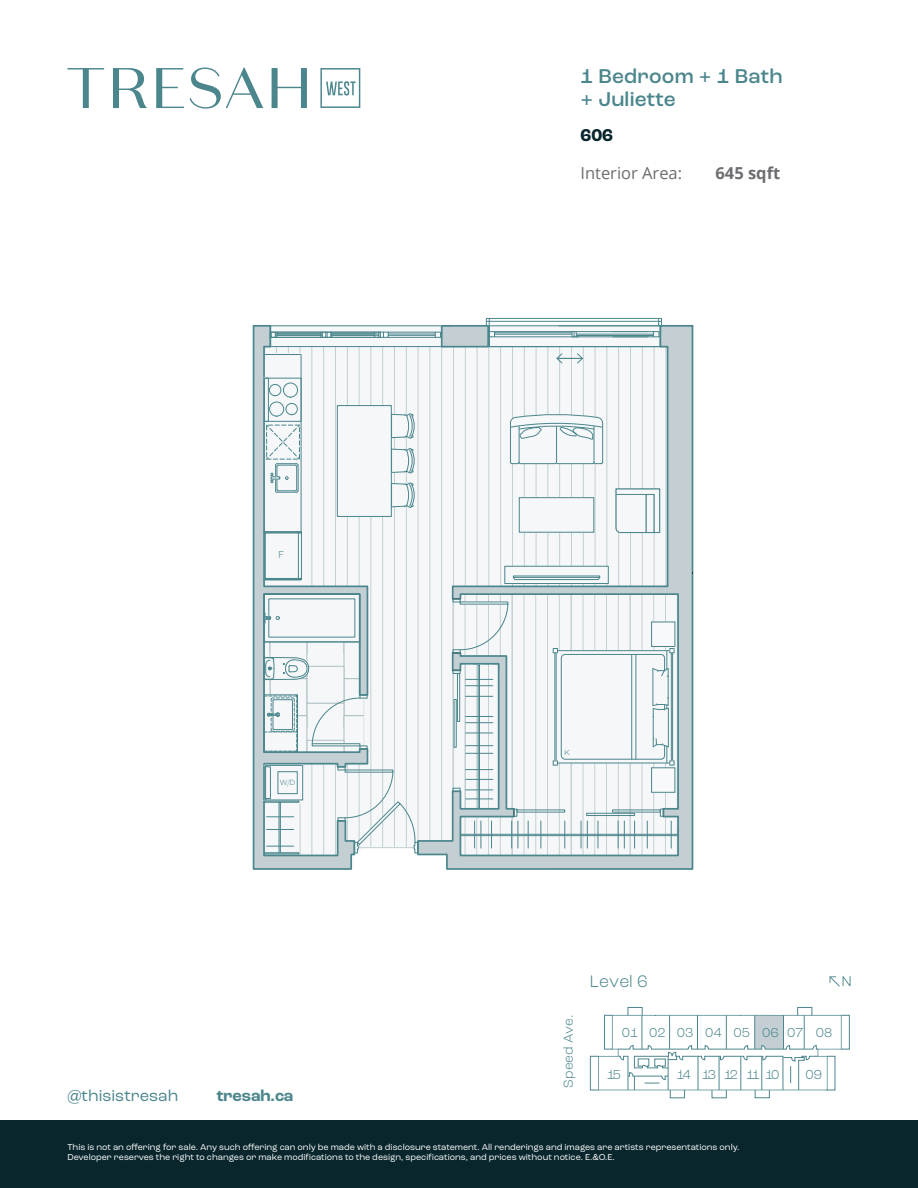
<style>
.page{position:relative;width:918px;height:1188px;background:#fff}
.page>*{position:absolute;margin:0;border:0;box-sizing:border-box;transform-origin:0 0}
.Unit_Title{font:500 21px/22.5px "Roc Grotesk";letter-spacing:.01em;color:#4b868d}
.Unit_Number{font:700 18px "Roc Grotesk";color:#08262c}
.t1{font:300 17.55px "Roc Grotesk";color:#4d868d}
.t2{font:16.5px "Roc Grotesk";color:#4b868d}
.Unit_Size{font:16.5px "Open Sans";color:#6c6d70}
.t3{font:700 16.5px "Roc Grotesk";color:#4b868d}
.Unit_Size-2{font:700 16.5px "Open Sans";color:#6c6d70}
.t4{font:300 13.65px "Roc Grotesk";color:#4d868d}
.t5{font:300 10.5px "Roc Grotesk";color:#4d868d}
.t6{font:9px/10.8px "Roc Grotesk";color:#fff}
.t7{font:300 7.95px "Roc Grotesk";color:#4b868d}
</style>
<div class="page">
<div style="left:628px;top:1007px;width:15px;height:9px;border:1px solid #4d868d"></div>
<div style="left:797px;top:1007px;width:15px;height:9px;border:1px solid #4d868d"></div>
<div style="left:755px;top:1090px;width:15px;height:8px;border:1px solid #4d868d"></div>
<div style="left:712px;top:1090px;width:15px;height:8px;border:1px solid #4d868d"></div>
<div style="left:670px;top:1090px;width:15px;height:8px;border:1px solid #4d868d"></div>
<div style="left:590px;top:1056px;width:9px;height:34px;border:1px solid #4d868d"></div>
<div style="left:841px;top:1015px;width:9px;height:34px;border:1px solid #4d868d"></div>
<svg style="left:598px;top:1015px;width:244px;height:76px"></svg>
<div style="left:489px;top:321px;width:170px;height:5px;border:1px solid #4b868d"></div>
<div style="left:486px;top:318px;width:176px;height:8px;border:1px solid #4b868d"></div>
<svg style="left:369px;top:347px;width:47px;height:507px;fill:#f5f7f8"></svg>
<svg style="left:416px;top:324px;width:278px;height:546px"></svg>
<div style="left:441px;top:325px;width:48px;height:23px;background:#c3cfd3;border:2px solid #4b868d"></div>
<svg style="left:252px;top:325px;width:117px;height:545px"></svg>
<svg style="left:338px;top:767px;width:80px;height:86px"></svg>
<svg style="left:453px;top:670px;width:7px;height:4px"></svg>
<svg style="left:453px;top:788px;width:7px;height:3px"></svg>
<svg style="left:453px;top:591px;width:55px;height:63px"></svg>
<svg style="left:660px;top:809px;width:4px;height:8px"></svg>
<div style="left:586px;top:813px;width:49px;height:3px;border:1px solid #4b868d"></div>
<div style="left:489px;top:326px;width:172px;height:21px;border:1px solid #4b868d"></div>
<svg style="left:473px;top:663px;width:26px;height:8px"></svg>
<svg style="left:263px;top:591px;width:107px;height:162px"></svg>
<div style="left:457px;top:673px;width:3px;height:49px;border:1px solid #4b868d"></div>
<div style="left:652px;top:768px;width:23px;height:24px;background:#f7f9fa"></div>
<div style="left:652px;top:622px;width:23px;height:24px;background:#f7f9fa"></div>
<div style="left:651px;top:622px;width:24px;height:25px;border:1px solid #4d868d"></div>
<svg style="left:616px;top:489px;width:44px;height:44px"></svg>
<hr style="left:616px;top:494px;width:31px;height:1px;background:#4d868d">
<div style="left:322px;top:332px;width:10px;height:6px;border:1px solid #4b868d"></div>
<svg style="left:435px;top:332px;width:6px;height:6px"></svg>
<hr style="left:388px;top:334px;width:47px;height:1px;background:#4b868d">
<hr style="left:388px;top:335px;width:47px;height:1px;background:#4b868d">
<hr style="left:388px;top:337px;width:47px;height:1px;background:#4b868d">
<hr style="left:388px;top:332px;width:47px;height:1px;background:#4b868d">
<div style="left:379px;top:332px;width:9px;height:6px;border:1px solid #4b868d"></div>
<hr style="left:277px;top:334px;width:44px;height:1px;background:#4b868d">
<hr style="left:277px;top:335px;width:44px;height:1px;background:#4b868d">
<hr style="left:277px;top:337px;width:44px;height:1px;background:#4b868d">
<hr style="left:277px;top:332px;width:44px;height:1px;background:#4b868d">
<svg style="left:270px;top:327px;width:7px;height:19px"></svg>
<hr style="left:331px;top:334px;width:44px;height:1px;background:#4b868d">
<hr style="left:331px;top:335px;width:44px;height:1px;background:#4b868d">
<hr style="left:331px;top:337px;width:44px;height:1px;background:#4b868d">
<hr style="left:331px;top:332px;width:44px;height:1px;background:#4b868d">
<svg style="left:375px;top:332px;width:9px;height:6px"></svg>
<div style="left:321px;top:332px;width:10px;height:6px;border:1px solid #4b868d"></div>
<hr style="left:270px;top:326px;width:181px;height:1px;background:#4b868d">
<hr style="left:270px;top:346px;width:181px;height:1px;background:#4b868d">
<svg style="left:553px;top:648px;width:121px;height:117px"></svg>
<div style="left:519px;top:498px;width:75px;height:34px;background:#f5f7f8"></div>
<div style="left:519px;top:497px;width:75px;height:35px;border:1px solid #4b868d"></div>
<div style="left:505px;top:566px;width:103px;height:18px;background:linear-gradient(to right,#f3f6f7,#f3f6f7)"></div>
<div style="left:505px;top:566px;width:104px;height:18px;border:1px solid #4b868d"></div>
<svg style="left:510px;top:414px;width:93px;height:50px"></svg>
<svg style="left:513px;top:576px;width:87px;height:4px"></svg>
<div style="left:264px;top:578px;width:38px;height:2px;border:1px solid #4b868d"></div>
<div style="left:264px;top:531px;width:38px;height:2px;border:1px solid #4b868d"></div>
<div style="left:265px;top:533px;width:37px;height:46px;border:1px solid #4b868d"></div>
<hr style="left:298px;top:533px;width:1px;height:45px;background:#4b868d">
<svg style="left:264px;top:354px;width:38px;height:178px"></svg>
<svg style="left:265px;top:765px;width:38px;height:36px"></svg>
<div style="left:278px;top:771px;width:20px;height:23px;border:1px solid #4b868d"></div>
<hr style="left:265px;top:766px;width:1px;height:34px;background:#4b868d">
<div style="left:279px;top:802px;width:2px;height:51px;border:1px solid #4b868d"></div>
<svg style="left:267px;top:846px;width:27px;height:1px"></svg>
<svg style="left:267px;top:829px;width:27px;height:1px"></svg>
<svg style="left:267px;top:817px;width:27px;height:1px"></svg>
<div style="left:264px;top:801px;width:35px;height:2px;border:1px solid #4b868d"></div>
<div style="left:264px;top:852px;width:35px;height:2px;border:1px solid #4b868d"></div>
<div style="left:460px;top:834px;width:218px;height:2px;border:1px solid #4b868d"></div>
<svg style="left:565px;top:821px;width:1px;height:27px"></svg>
<svg style="left:541px;top:821px;width:1px;height:27px"></svg>
<svg style="left:528px;top:821px;width:1px;height:27px"></svg>
<svg style="left:511px;top:809px;width:8px;height:39px"></svg>
<svg style="left:491px;top:821px;width:1px;height:27px"></svg>
<svg style="left:481px;top:821px;width:1px;height:27px"></svg>
<svg style="left:474px;top:821px;width:1px;height:27px"></svg>
<svg style="left:671px;top:821px;width:1px;height:27px"></svg>
<svg style="left:647px;top:821px;width:1px;height:27px"></svg>
<svg style="left:634px;top:821px;width:1px;height:27px"></svg>
<svg style="left:618px;top:821px;width:7px;height:27px"></svg>
<svg style="left:598px;top:821px;width:1px;height:27px"></svg>
<svg style="left:581px;top:821px;width:7px;height:27px"></svg>
<div style="left:478px;top:665px;width:2px;height:144px;border:1px solid #4b868d"></div>
<svg style="left:466px;top:679px;width:33px;height:121px"></svg>
<hr style="left:576px;top:334px;width:78px;height:1px;background:#4b868d">
<hr style="left:576px;top:335px;width:78px;height:1px;background:#4b868d">
<hr style="left:613px;top:337px;width:41px;height:1px;background:#4b868d">
<hr style="left:613px;top:331px;width:41px;height:1px;background:#4b868d">
<svg style="left:653px;top:319px;width:8px;height:28px"></svg>
<hr style="left:495px;top:333px;width:77px;height:1px;background:#4b868d">
<hr style="left:495px;top:334px;width:77px;height:1px;background:#4b868d">
<hr style="left:495px;top:337px;width:153px;height:1px;background:#4b868d">
<hr style="left:495px;top:331px;width:153px;height:1px;background:#4b868d">
<svg style="left:486px;top:319px;width:9px;height:28px"></svg>
<svg style="left:572px;top:331px;width:7px;height:6px"></svg>
<svg style="left:556px;top:353px;width:28px;height:11px"></svg>
<div style="left:337px;top:406px;width:54px;height:110px;background:#f5f7f8"></div>
<div style="left:337px;top:405px;width:55px;height:112px;border:1px solid #4b868d"></div>
<svg style="left:391px;top:412px;width:25px;height:28px"></svg>
<svg style="left:391px;top:447px;width:25px;height:28px"></svg>
<svg style="left:391px;top:481px;width:25px;height:28px"></svg>
<div style="left:0;top:1120px;width:918px;height:68px;background:#08262c"></div>
<svg style="left:68px;top:68px;width:36px;height:40px"></svg>
<svg style="left:113px;top:68px;width:34px;height:40px"></svg>
<svg style="left:156px;top:68px;width:28px;height:40px"></svg>
<svg style="left:190px;top:68px;width:73px;height:41px"></svg>
<svg style="left:272px;top:68px;width:35px;height:40px"></svg>
<svg style="left:320px;top:68px;width:40px;height:40px"></svg>
<svg style="left:830px;top:976px;width:20px;height:11px"></svg>
<p class="t5" style="left:279px;top:548px;width:7px">F</p>
<p class="t7" style="left:280px;top:778px;width:17px">W/D</p>
<h3 class="t2" style="left:68px;top:1085px;width:112px">@thisistresah</h3>
<h3 class="t3" style="left:217px;top:1085px;width:78px">tresah.ca</h3>
<p class="Unit_Title" style="left:580px;top:65px;width:204px">1 Bedroom + 1 Bath + Juliette</p>
<p class="Unit_Number" style="left:580px;top:124px;width:34px">606</p>
<p class="Unit_Size" style="left:580px;top:162px;width:103px">Interior Area:</p>
<p class="Unit_Size-2" style="left:716px;top:161px;width:66px">645 sqft</p>
<p class="t7" style="left:564px;top:748px;width:7px">K</p>
<p class="t1" style="left:590px;top:970px;width:59px">Level 6</p>
<p class="t4" style="left:560px;top:1088px;width:75px;rotate:-90deg">Speed Ave.</p>
<p class="t4" style="left:622px;top:1025px;width:212px">01 02 03 04 05 06 07 08</p>
<p class="t4" style="left:607px;top:1066px;width:16px">15</p>
<p class="t4" style="left:676px;top:1066px;width:104px">14 13 12 11 10</p>
<p class="t4" style="left:805px;top:1066px;width:18px">09</p>
<p class="t6" style="left:68px;top:1141px;width:674px">This is not an offering for sale. Any such offering can only be made with a disclosure statement. All renderings and images are artists representations only.<br>Developer reserves the right to changes or make modifications to the design, specifications, and prices without notice. E.&amp;O.E.</p>
</div>
